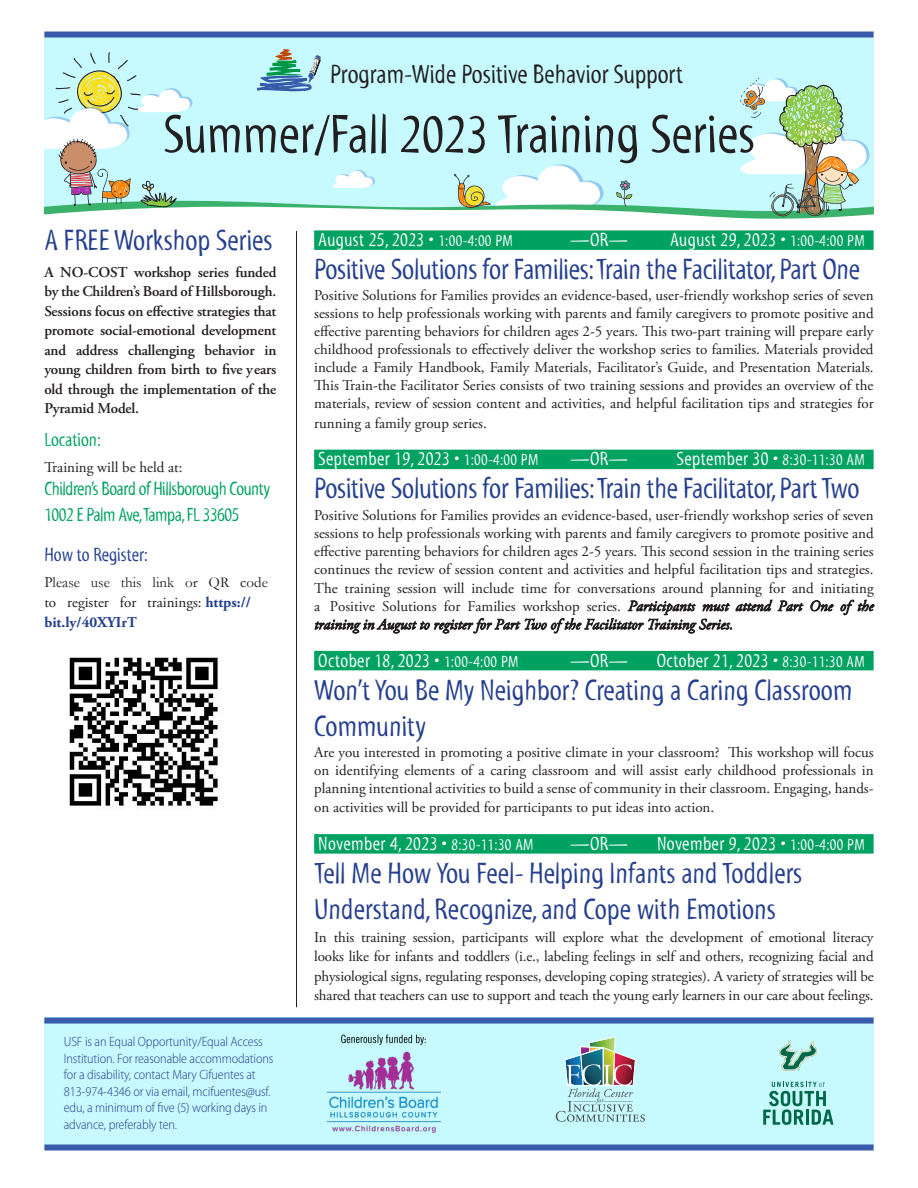
<style>
.page{position:relative;width:918px;height:1188px;background:#fff}
.page>*{position:absolute;margin:0;border:0;box-sizing:border-box;transform-origin:0 0}
.t1{font:55.5px "Myriad Std Tilt";color:#231f20}
.subhead_1{font:30px/36px "Myriad Std Tilt";color:#253f8e}
.t2{font:27px "Myriad Std Tilt";color:#231f20}
.date{font:19.5px "Myriad Std Tilt";letter-spacing:.02em;color:#fff}
.t3{font:19.5px/26.2px "Myriad Std Tilt";letter-spacing:-.025em;color:#00a261}
.t4{font:19.5px "Myriad Std Tilt";color:#253f8e}
.t5{font:19.5px "Myriad Std Tilt";color:#00a261}
.t6{font:15px/18px "Adobe Garamond Pro";color:#231f20;text-align:justify}
.t7{font:600 15px/19.5px "Adobe Garamond Pro";letter-spacing:-.01em;color:#231f20;text-align:justify}
.position{font:300 semi-condensed 13.5px/16.5px "Myriad Pro";letter-spacing:-.01em;color:#253f8e}
.s1{font-family:"Garamond"}
.s2{font-weight:700;color:#253f8e}
.s3{font-size:16.5px}
.s4{font-style:italic}
</style>
<div class="page">
<div style="left:44px;top:1018px;width:830px;height:129px;background:#c6faff"></div>
<svg style="left:44px;top:38px;width:830px;height:181px;fill:#c6faff"></svg>
<svg style="left:328px;top:170px;width:47px;height:18px"></svg>
<svg style="left:616px;top:180px;width:16px;height:27px"></svg>
<svg style="left:454px;top:164px;width:150px;height:45px"></svg>
<svg style="left:44px;top:52px;width:149px;height:156px"></svg>
<svg style="left:726px;top:78px;width:143px;height:140px"></svg>
<svg style="left:257px;top:49px;width:64px;height:43px"></svg>
<div style="left:314px;top:230px;width:560px;height:20px;background:#00a261"></div>
<div style="left:314px;top:450px;width:560px;height:19px;background:#00a261"></div>
<div style="left:314px;top:651px;width:560px;height:19px;background:#00a261"></div>
<div style="left:314px;top:834px;width:560px;height:20px;background:#00a261"></div>
<div style="left:44px;top:32px;width:830px;height:6px;background:#385bac"></div>
<div style="left:44px;top:1144px;width:830px;height:6px;background:#385bac"></div>
<div style="left:44px;top:1018px;width:830px;height:6px;background:#385bac"></div>
<hr style="left:296px;top:231px;width:1px;height:776px;background:#231f20">
<img style="left:326px;top:1034px;width:115px;height:99px">
<img style="left:556px;top:1036px;width:89px;height:86px">
<svg style="left:763px;top:1082px;width:71px;height:43px"></svg>
<svg style="left:779px;top:1040px;width:38px;height:31px"></svg>
<img style="left:69px;top:657px;width:150px;height:152px">
<p class="t2" style="left:330px;top:59px;width:355px">Program-Wide Positive Behavior Support</p>
<p class="t1" style="left:163px;top:104px;width:593px">Summer/Fall 2023 Training Series</p>
<p class="subhead_1" style="left:44px;top:223px;width:230px">A FREE Workshop Series</p>
<p class="t7" style="left:44px;top:262px;width:234px">A NO-COST workshop series funded by the Children’s Board of Hillsborough.<br>Sessions focus on effective strategies that promote social-emotional development and address challenging behavior in young children from birth to five years old through the implementation of the Pyramid Model.</p>
<p class="t5" style="left:44px;top:429px;width:58px">Location:</p>
<p class="t6" style="left:44px;top:459px;width:140px">Training will be held at:</p>
<p class="t3" style="left:44px;top:476px;width:228px">Children’s Board of Hillsborough County<br>1002 E Palm Ave,Tampa,FL 33605</p>
<p class="t4" style="left:44px;top:544px;width:105px">How to Register:</p>
<p class="t6" style="left:44px;top:573px;width:225px;line-height:19.6px;text-align:left">P<span class="s1">lease use this link or QR code </span>to register for trainings: <span class="s2">https:// bit.ly/40XYIrT</span></p>
<p class="position" style="left:64px;top:1034px;width:211px">USF is an Equal Opportunity/Equal Access Institution. For reasonable accommodations for a disability, contact Mary Cifuentes at 813-974-4346 or via email, mcifuentes@usf. edu, a minimum of five (5) working days in advance, preferably ten.</p>
<p class="date" style="left:318px;top:229px;width:196px">August 25, 2023 • <span class="s3">1:00-4:00 PM</span></p>
<p class="date" style="left:570px;top:229px;width:59px">—OR—</p>
<p class="date" style="left:670px;top:229px;width:196px">August 29, 2023 • <span class="s3">1:00-4:00 PM</span></p>
<p class="subhead_1" style="left:314px;top:252px;width:547px">Positive Solutions for Families:Train the Facilitator, Part One</p>
<p class="t6" style="left:314px;top:287px;width:561px">Positive Solutions for Families provides an evidence-based, user-friendly workshop series of seven sessions to help professionals working with parents and family caregivers to promote positive and effective parenting behaviors for children ages 2-5 years. This two-part training will prepare early childhood professionals to effectively deliver the workshop series to families. Materials provided include a Family Handbook, Family Materials, Facilitator’s Guide, and Presentation Materials.<br>This Train-the Facilitator Series consists of two training sessions and provides an overview of the materials, review of session content and activities, and helpful facilitation tips and strategies for</p>
<p class="t6" style="left:314px;top:415px;width:174px">running a family group series.</p>
<p class="date" style="left:318px;top:448px;width:222px">September 19, 2023 • <span class="s3">1:00-4:00 PM</span></p>
<p class="date" style="left:570px;top:448px;width:59px">—OR—</p>
<p class="date" style="left:677px;top:448px;width:190px">September 30 • <span class="s3">8:30-11:30 AM</span></p>
<p class="subhead_1" style="left:314px;top:471px;width:547px">Positive Solutions for Families:Train the Facilitator, Part Two</p>
<p class="t6" style="left:314px;top:506px;width:561px">Positive Solutions for Families provides an evidence-based, user-friendly workshop series of seven sessions to help professionals working with parents and family caregivers to promote positive and effective parenting behaviors for children ages 2-5 years. This second session in the training series continues the review of session content and activities and helpful facilitation tips and strategies.<br>The training session will include time for conversations around planning for and initiating a Positive Solutions for Families workshop series. <span class="s4">Participants must attend Part One of the training in August to register for Part Two of the Facilitator Training Series.</span></p>
<p class="date" style="left:318px;top:650px;width:202px">October 18, 2023 • <span class="s3">1:00-4:00 PM</span></p>
<p class="date" style="left:570px;top:650px;width:59px">—OR—</p>
<p class="date" style="left:657px;top:650px;width:209px">October 21, 2023 • <span class="s3">8:30-11:30 AM</span></p>
<p class="subhead_1" style="left:314px;top:672px;width:540px">Won’t You Be My Neighbor? Creating a Caring Classroom<br>Community</p>
<p class="t6" style="left:314px;top:744px;width:561px">Are you interested in promoting a positive climate in your classroom? This workshop will focus on identifying elements of a caring classroom and will assist early childhood professionals in planning intentional activities to build a sense of community in their classroom. Engaging, hands-</p>
<p class="t6" style="left:314px;top:799px;width:402px">on activities will be provided for participants to put ideas into action.</p>
<p class="date" style="left:318px;top:833px;width:217px">November 4, 2023 • <span class="s3">8:30-11:30 AM</span></p>
<p class="date" style="left:570px;top:833px;width:59px">—OR—</p>
<p class="date" style="left:657px;top:833px;width:209px">November 9, 2023 • <span class="s3">1:00-4:00 PM</span></p>
<p class="subhead_1" style="left:314px;top:856px;width:490px">Tell Me How You Feel- Helping Infants and Toddlers<br>Understand, Recognize, and Cope with Emotions</p>
<p class="t6" style="left:314px;top:928px;width:561px;line-height:19.5px">In this training session, participants will explore what the development of emotional literacy looks like for infants and toddlers (i.e., labeling feelings in self and others, recognizing facial and physiological signs, regulating responses, developing coping strategies). A variety of strategies will be shared that teachers can use to support and teach the young early learners in our care about feelings.</p>
</div>
